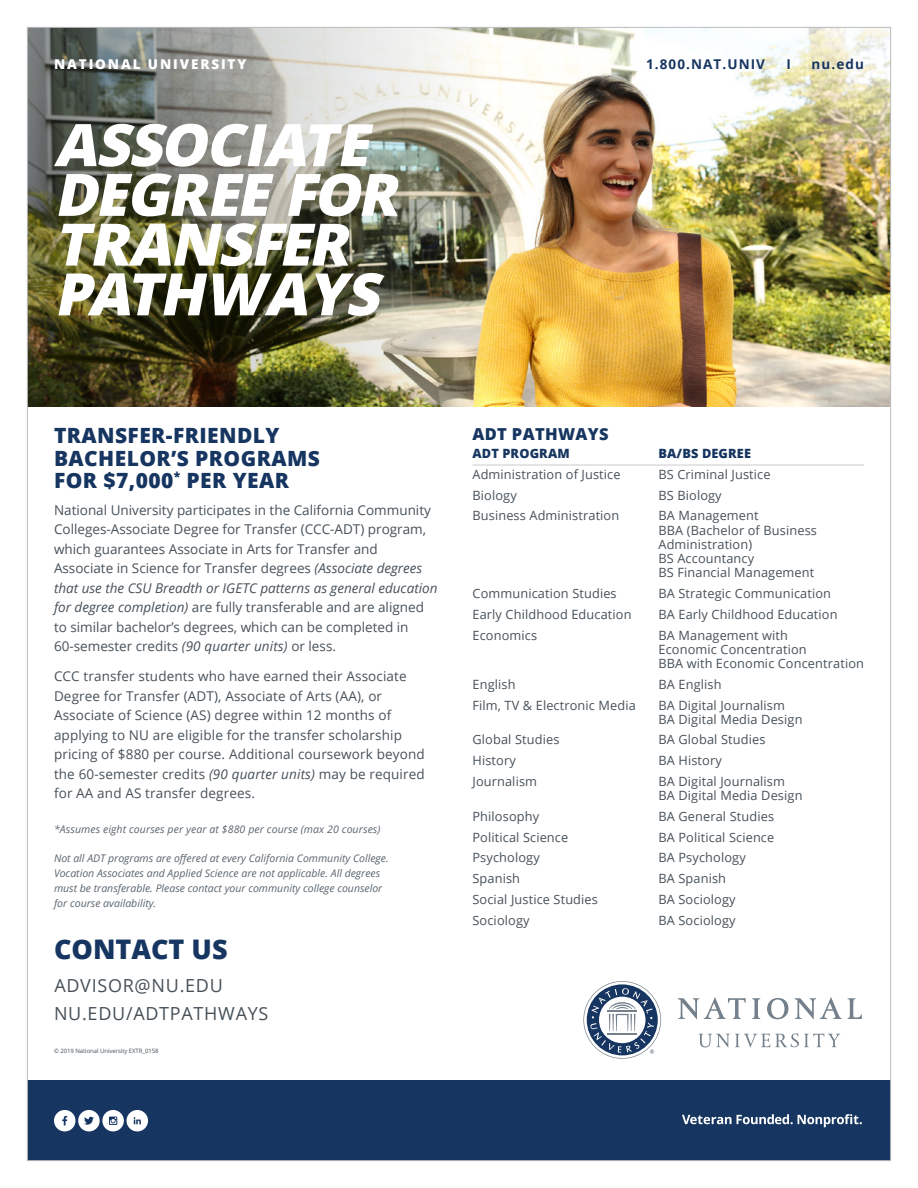
<style>
.page{position:relative;width:918px;height:1188px;background:#fff}
.page>*{position:absolute;margin:0;border:0;box-sizing:border-box;transform-origin:0 0}
.BODY__A_HEAD{font:italic 800 58.65px/49.8px "Open Sans";color:#fff}
.IMAGE_BOX_HEADER{font:800 27px "Open Sans";color:#163560}
.BODY__B_HEAD{font:800 21px/22.5px "Open Sans";letter-spacing:.02em;color:#163560}
.IMAGE_BOX_HEADER-2{font:18px "Open Sans";letter-spacing:.04em;color:#475159}
.BODY__B_HEAD-2{font:800 16.5px "Open Sans";letter-spacing:.02em;color:#163560}
.BODY__BODY{font:13.5px/19.5px "Open Sans";color:#475159}
.t1{font:700 13.5px "Open Sans";letter-spacing:.08em;color:#163560}
.t2{font:800 13.5px "Open Sans";letter-spacing:.14em;color:#fff}
.BODY__BODY-2{font:12.75px/14.2px "Open Sans";letter-spacing:.01em;color:#475159}
.BODY__BODY-3{font:800 12.75px "Open Sans";letter-spacing:.01em;color:#163560}
.FOOTNOTE_wLINE_ABOVE{font:italic 10.5px/15px "Open Sans";color:#5b6670}
.t3{font:6px "Open Sans";letter-spacing:-.01em;color:#475159}
.s1{font-style:italic}
</style>
<div class="page">
<img style="left:834px;top:29px;width:55px;height:377px">
<div style="left:27px;top:1080px;width:864px;height:81px;background:#163560"></div>
<svg style="left:54px;top:1110px;width:94px;height:21px"></svg>
<svg style="left:682px;top:1115px;width:49px;height:9px"></svg>
<svg style="left:737px;top:1114px;width:125px;height:13px"></svg>
<svg style="left:678px;top:997px;width:68px;height:23px"></svg>
<svg style="left:752px;top:998px;width:8px;height:21px"></svg>
<svg style="left:767px;top:998px;width:21px;height:21px"></svg>
<svg style="left:795px;top:997px;width:47px;height:23px"></svg>
<svg style="left:848px;top:998px;width:14px;height:21px"></svg>
<svg style="left:699px;top:1034px;width:141px;height:14px"></svg>
<svg style="left:583px;top:981px;width:78px;height:78px"></svg>
<img style="left:29px;top:29px;width:805px;height:377px">
<hr style="left:472px;top:465px;width:392px;height:1px;background:#cbcbce">
<p class="t2" style="left:54px;top:54px;width:194px">NATIONAL UNIVERSITY</p>
<p class="BODY__A_HEAD" style="left:54px;top:117px;width:360px">ASSOCIATE<br>DEGREE FOR<br>TRANSFER<br>PATHWAYS</p>
<p class="t1" style="left:646px;top:55px;width:120px">1.800.NAT.UNIV</p>
<p class="t1" style="left:786px;top:55px;width:6px">I</p>
<p class="t1" style="left:812px;top:55px;width:54px">nu.edu</p>
<p class="BODY__B_HEAD" style="left:54px;top:423px;width:267px">TRANSFER-FRIENDLY<br>BACHELOR’S PROGRAMS<br>FOR $7,000<sup>*</sup> PER YEAR</p>
<p class="BODY__BODY" style="left:54px;top:500px;width:385px">National University participates in the California Community Colleges-Associate Degree for Transfer (CCC-ADT) program, which guarantees Associate in Arts for Transfer and Associate in Science for Transfer degrees <span class="s1">(Associate degrees that use the CSU Breadth or IGETC patterns as general education for degree completion)</span> are fully transferable and are aligned to similar bachelor’s degrees, which can be completed in 60-semester credits <span class="s1">(90 quarter units)</span> or less.</p>
<p class="BODY__BODY" style="left:54px;top:666px;width:372px">CCC transfer students who have earned their Associate Degree for Transfer (ADT), Associate of Arts (AA), or Associate of Science (AS) degree within 12 months of applying to NU are eligible for the transfer scholarship pricing of $880 per course. Additional coursework beyond the 60-semester credits <span class="s1">(90 quarter units)</span> may be required for AA and AS transfer degrees.</p>
<p class="FOOTNOTE_wLINE_ABOVE" style="left:54px;top:822px;width:328px">*Assumes eight courses per year at $880 per course (max 20 courses)</p>
<p class="FOOTNOTE_wLINE_ABOVE" style="left:54px;top:850px;width:336px">Not all ADT programs are offered at every California Community College.<br>Vocation Associates and Applied Science are not applicable. All degrees must be transferable. Please contact your community college counselor for course availability.</p>
<p class="IMAGE_BOX_HEADER" style="left:54px;top:928px;width:175px">CONTACT US</p>
<p class="IMAGE_BOX_HEADER-2" style="left:54px;top:973px;width:170px">ADVISOR@NU.EDU</p>
<p class="IMAGE_BOX_HEADER-2" style="left:54px;top:1001px;width:216px">NU.EDU/ADTPATHWAYS</p>
<p class="t3" style="left:54px;top:1047px;width:106px">© 2019 National University EXTR_0158</p>
<p class="BODY__B_HEAD-2" style="left:472px;top:421px;width:138px">ADT PATHWAYS</p>
<p class="BODY__BODY-3" style="left:472px;top:444px;width:99px">ADT PROGRAM</p>
<p class="BODY__BODY-3" style="left:658px;top:444px;width:94px">BA/BS DEGREE</p>
<p class="BODY__BODY-2" style="left:472px;top:467px;width:150px">Administration of Justice</p>
<p class="BODY__BODY-2" style="left:658px;top:467px;width:114px">BS Criminal Justice</p>
<p class="BODY__BODY-2" style="left:472px;top:488px;width:46px">Biology</p>
<p class="BODY__BODY-2" style="left:658px;top:488px;width:65px">BS Biology</p>
<p class="BODY__BODY-2" style="left:472px;top:508px;width:148px">Business Administration</p>
<p class="BODY__BODY-2" style="left:658px;top:508px;width:102px">BA Management</p>
<p class="BODY__BODY-2" style="left:658px;top:523px;width:160px">BBA (Bachelor of Business<br>Administration)</p>
<p class="BODY__BODY-2" style="left:658px;top:551px;width:97px">BS Accountancy</p>
<p class="BODY__BODY-2" style="left:658px;top:565px;width:157px">BS Financial Management</p>
<p class="BODY__BODY-2" style="left:472px;top:586px;width:146px">Communication Studies</p>
<p class="BODY__BODY-2" style="left:658px;top:586px;width:174px">BA Strategic Communication</p>
<p class="BODY__BODY-2" style="left:472px;top:607px;width:161px">Early Childhood Education</p>
<p class="BODY__BODY-2" style="left:658px;top:607px;width:181px">BA Early Childhood Education</p>
<p class="BODY__BODY-2" style="left:472px;top:627px;width:66px">Economics</p>
<p class="BODY__BODY-2" style="left:658px;top:627px;width:150px">BA Management with<br>Economic Concentration</p>
<p class="BODY__BODY-2" style="left:658px;top:656px;width:207px">BBA with Economic Concentration</p>
<p class="BODY__BODY-2" style="left:472px;top:677px;width:45px">English</p>
<p class="BODY__BODY-2" style="left:658px;top:677px;width:65px">BA English</p>
<p class="BODY__BODY-2" style="left:472px;top:697px;width:165px">Film, TV &amp; Electronic Media</p>
<p class="BODY__BODY-2" style="left:658px;top:697px;width:145px">BA Digital Journalism<br>BA Digital Media Design</p>
<p class="BODY__BODY-2" style="left:472px;top:732px;width:88px">Global Studies</p>
<p class="BODY__BODY-2" style="left:658px;top:732px;width:108px">BA Global Studies</p>
<p class="BODY__BODY-2" style="left:472px;top:753px;width:45px">History</p>
<p class="BODY__BODY-2" style="left:658px;top:753px;width:65px">BA History</p>
<p class="BODY__BODY-2" style="left:472px;top:774px;width:66px">Journalism</p>
<p class="BODY__BODY-2" style="left:658px;top:774px;width:145px">BA Digital Journalism<br>BA Digital Media Design</p>
<p class="BODY__BODY-2" style="left:472px;top:809px;width:68px">Philosophy</p>
<p class="BODY__BODY-2" style="left:658px;top:809px;width:117px">BA General Studies</p>
<p class="BODY__BODY-2" style="left:472px;top:830px;width:97px">Political Science</p>
<p class="BODY__BODY-2" style="left:658px;top:830px;width:117px">BA Political Science</p>
<p class="BODY__BODY-2" style="left:472px;top:850px;width:69px">Psychology</p>
<p class="BODY__BODY-2" style="left:658px;top:850px;width:89px">BA Psychology</p>
<p class="BODY__BODY-2" style="left:472px;top:871px;width:49px">Spanish</p>
<p class="BODY__BODY-2" style="left:658px;top:871px;width:69px">BA Spanish</p>
<p class="BODY__BODY-2" style="left:472px;top:892px;width:127px">Social Justice Studies</p>
<p class="BODY__BODY-2" style="left:658px;top:892px;width:79px">BA Sociology</p>
<p class="BODY__BODY-2" style="left:472px;top:913px;width:59px">Sociology</p>
<p class="BODY__BODY-2" style="left:658px;top:913px;width:79px">BA Sociology</p>
</div>
